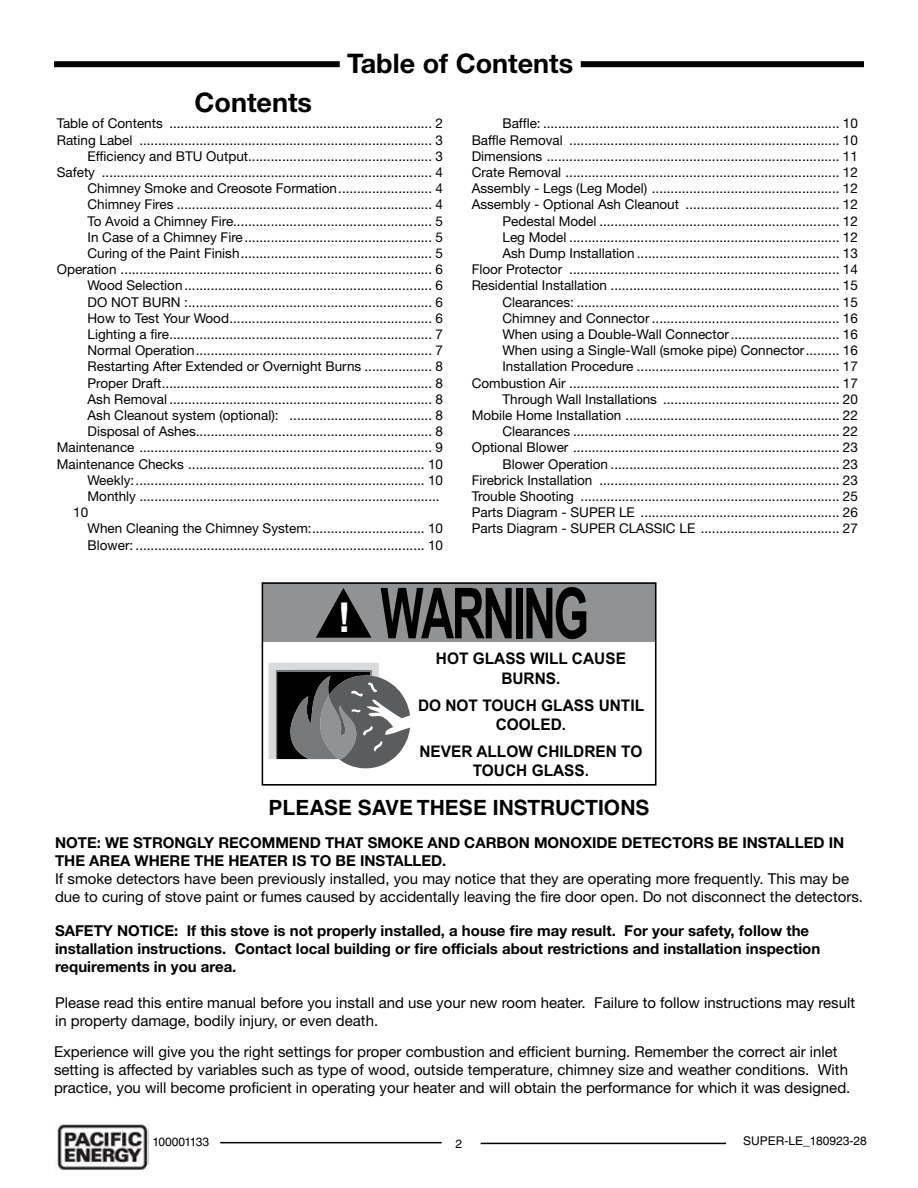
<style>
.page{position:relative;width:918px;height:1188px;background:#fff}
.page>*{position:absolute;margin:0;border:0;box-sizing:border-box;transform-origin:0 0}
.t1{font:700 70.35px "Arial Narrow";letter-spacing:-.045em;color:#000;scale:.79 1}
.t2{font:700 27px "Helvetica Neue LT Std";color:#000}
.t3{font:700 21px "Helvetica LT Std";color:#000}
.t4{font:700 16.05px/19.2px "Arial";color:#000;text-align:center}
.t5{font:15px/18px "Helvetica Neue LT Std";color:#000}
.t6{font:700 15px/18px "Helvetica Neue LT Std";color:#000}
.t7{font:13.5px/16.2px "Helvetica Neue LT Std";color:#000;text-align:right}
.t8{font:12px "Helvetica LT Std";color:#000}
.t9{font:12px "Helvetica LT Std";letter-spacing:-.02em;color:#000}
.s1{font-family:"Arial";font-size:41.1px;color:#fff}
</style>
<div class="page">
<div style="left:54px;top:61px;width:810px;height:6px;background:#000"></div>
<div style="left:340px;top:58px;width:241px;height:19px;background:#fff"></div>
<div style="left:263px;top:583px;width:393px;height:59px;background:#909294"></div>
<div style="left:262px;top:582px;width:395px;height:204px;border:2px solid #000"></div>
<svg style="left:269px;top:663px;width:141px;height:105px"></svg>
<svg style="left:316px;top:588px;width:55px;height:50px"></svg>
<img style="left:56px;top:1124px;width:93px;height:47px">
<hr style="left:481px;top:1143px;width:245px;height:1px;background:#000">
<hr style="left:220px;top:1142px;width:222px;height:1px;background:#000">
<h2 class="t2" style="left:347px;top:47px;width:227px">Table of Contents</h2>
<h2 class="t2" style="left:195px;top:86px;width:119px">Contents</h2>
<p class="t7" style="left:57px;top:115px;width:388px">Table of Contents ...................................................................... 2</p>
<p class="t7" style="left:57px;top:131px;width:388px">Rating Label .............................................................................. 3</p>
<p class="t7" style="left:88px;top:148px;width:357px">Efficiency and BTU Output................................................. 3</p>
<p class="t7" style="left:57px;top:164px;width:388px">Safety ........................................................................................ 4</p>
<p class="t7" style="left:88px;top:180px;width:357px">Chimney Smoke and Creosote Formation......................... 4</p>
<p class="t7" style="left:88px;top:196px;width:357px">Chimney Fires .................................................................... 4</p>
<p class="t7" style="left:88px;top:212px;width:357px">To Avoid a Chimney Fire..................................................... 5</p>
<p class="t7" style="left:88px;top:229px;width:357px">In Case of a Chimney Fire.................................................. 5</p>
<p class="t7" style="left:88px;top:245px;width:357px">Curing of the Paint Finish................................................... 5</p>
<p class="t7" style="left:57px;top:261px;width:388px">Operation ................................................................................... 6</p>
<p class="t7" style="left:88px;top:277px;width:357px">Wood Selection.................................................................. 6</p>
<p class="t7" style="left:88px;top:293px;width:357px">DO NOT BURN :................................................................. 6</p>
<p class="t7" style="left:88px;top:310px;width:357px">How to Test Your Wood...................................................... 6</p>
<p class="t7" style="left:88px;top:326px;width:357px">Lighting a fire...................................................................... 7</p>
<p class="t7" style="left:88px;top:342px;width:357px">Normal Operation............................................................... 7</p>
<p class="t7" style="left:88px;top:358px;width:357px">Restarting After Extended or Overnight Burns .................. 8</p>
<p class="t7" style="left:88px;top:374px;width:357px">Proper Draft........................................................................ 8</p>
<p class="t7" style="left:88px;top:391px;width:357px">Ash Removal ...................................................................... 8</p>
<p class="t7" style="left:88px;top:407px;width:357px">Ash Cleanout system (optional): ...................................... 8</p>
<p class="t7" style="left:88px;top:423px;width:357px">Disposal of Ashes............................................................... 8</p>
<p class="t7" style="left:57px;top:439px;width:388px">Maintenance .............................................................................. 9</p>
<p class="t7" style="left:57px;top:455px;width:388px">Maintenance Checks ............................................................... 10</p>
<p class="t7" style="left:88px;top:472px;width:357px">Weekly:............................................................................. 10</p>
<p class="t7" style="left:88px;top:488px;width:354px">Monthly ................................................................................</p>
<p class="t7" style="left:73px;top:504px;width:17px">10</p>
<p class="t7" style="left:88px;top:520px;width:357px">When Cleaning the Chimney System:.............................. 10</p>
<p class="t7" style="left:88px;top:536px;width:357px">Blower: ............................................................................. 10</p>
<p class="t7" style="left:472px;top:115px;width:388px">Baffle: ............................................................................... 10<br>Baffle Removal ........................................................................ 10<br>Dimensions .............................................................................. 11<br>Crate Removal ......................................................................... 12<br>Assembly - Legs (Leg Model) .................................................. 12<br>Assembly - Optional Ash Cleanout ......................................... 12<br>Pedestal Model ................................................................ 12<br>Leg Model ........................................................................ 12<br>Ash Dump Installation ...................................................... 13<br>Floor Protector ........................................................................ 14<br>Residential Installation ............................................................. 15<br>Clearances: ...................................................................... 15<br>Chimney and Connector .................................................. 16<br>When using a Double-Wall Connector............................. 16<br>When using a Single-Wall (smoke pipe) Connector......... 16<br>Installation Procedure ...................................................... 17<br>Combustion Air ........................................................................ 17<br>Through Wall Installations ............................................... 20<br>Mobile Home Installation ......................................................... 22<br>Clearances ....................................................................... 22<br>Optional Blower ....................................................................... 23<br>Blower Operation ............................................................. 23<br>Firebrick Installation ................................................................ 23<br>Trouble Shooting ..................................................................... 25<br>Parts Diagram - SUPER LE ..................................................... 26<br>Parts Diagram - SUPER CLASSIC LE ..................................... 27</p>
<h1 class="t1" style="left:338px;top:560px;width:319px"><span class="s1">!</span> WARNING</h1>
<p class="t4" style="left:436px;top:650px;width:192px">HOT GLASS WILL CAUSE<br>BURNS.</p>
<p class="t4" style="left:418px;top:696px;width:228px">DO NOT TOUCH GLASS UNTIL<br>COOLED.</p>
<p class="t4" style="left:419px;top:742px;width:224px">NEVER ALLOW CHILDREN TO<br>TOUCH GLASS.</p>
<h3 class="t3" style="left:269px;top:794px;width:382px">PLEASE SAVE THESE INSTRUCTIONS</h3>
<p class="t6" style="left:55px;top:833px;width:791px">NOTE: WE STRONGLY RECOMMEND THAT SMOKE AND CARBON MONOXIDE DETECTORS BE INSTALLED IN<br>THE AREA WHERE THE HEATER IS TO BE INSTALLED.</p>
<p class="t5" style="left:55px;top:869px;width:809px">If smoke detectors have been previously installed, you may notice that they are operating more frequently. This may be due to curing of stove paint or fumes caused by accidentally leaving the fire door open. Do not disconnect the detectors.</p>
<p class="t6" style="left:55px;top:921px;width:767px">SAFETY NOTICE: If this stove is not properly installed, a house fire may result. For your safety, follow the installation instructions. Contact local building or fire officials about restrictions and installation inspection requirements in you area.</p>
<p class="t5" style="left:55px;top:993px;width:802px">Please read this entire manual before you install and use your new room heater. Failure to follow instructions may result in property damage, bodily injury, or even death.</p>
<p class="t5" style="left:54px;top:1042px;width:798px">Experience will give you the right settings for proper combustion and efficient burning. Remember the correct air inlet setting is affected by variables such as type of wood, outside temperature, chimney size and weather conditions. With practice, you will become proficient in operating your heater and will obtain the performance for which it was designed.</p>
<p class="t9" style="left:153px;top:1135px;width:58px">100001133</p>
<p class="t8" style="left:455px;top:1136px;width:8px">2</p>
<p class="t8" style="left:743px;top:1134px;width:125px">SUPER-LE_180923-28</p>
</div>
